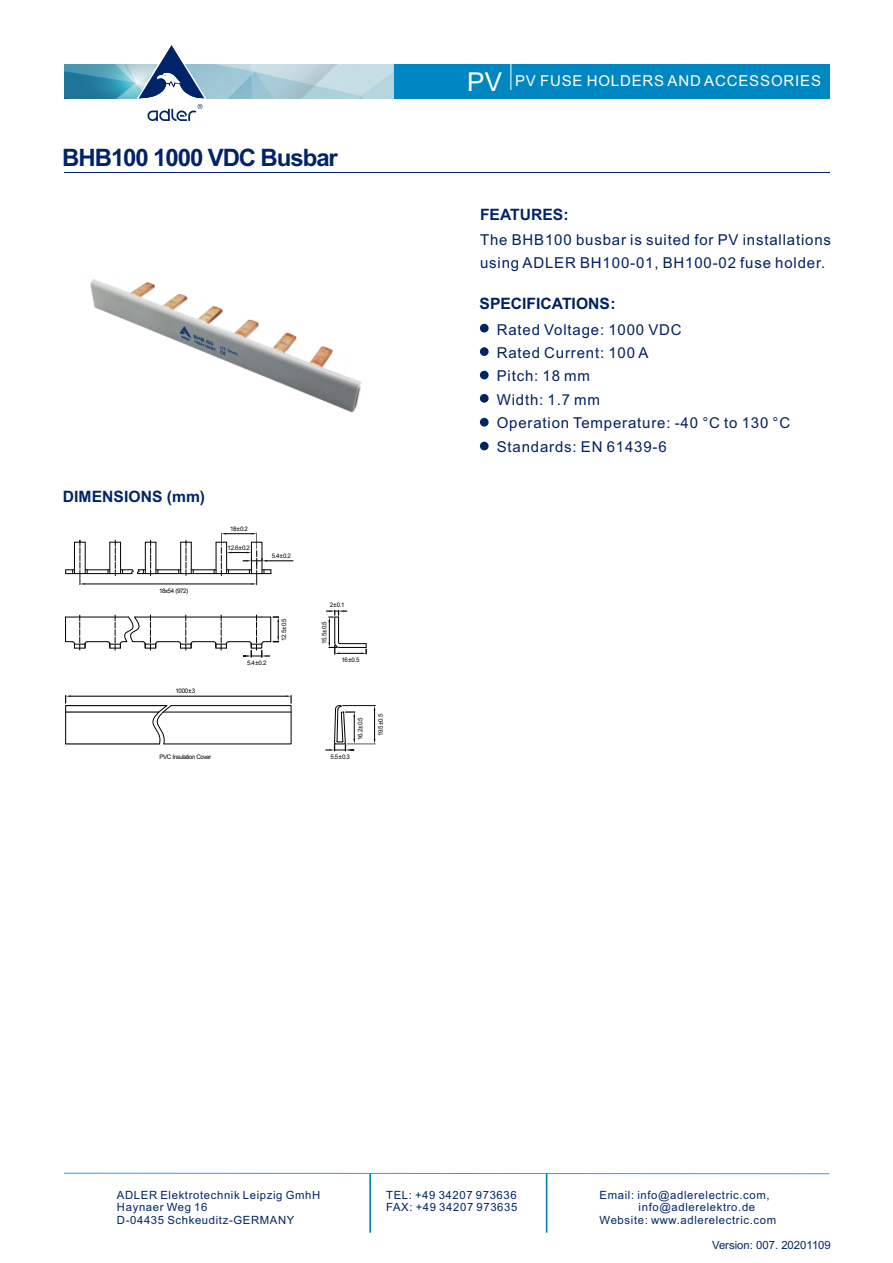
<style>
.page{position:relative;width:893px;height:1263px;background:#fff}
.page>*{position:absolute;margin:0;border:0;box-sizing:border-box;transform-origin:0 0}
.t1{font:700 24px "Arial";letter-spacing:-.045em;color:#002467}
.t2{font:700 15.6px "Arial";color:#002467}
.t3{font:700 15.6px "Arial";color:#002060}
.t4{font:15px/23.4px "Arial";letter-spacing:.055em;color:#002060}
.t5{font:15px "Arial";letter-spacing:.055em;color:#fff}
.t6{font:11.4px/12.6px "Arial";letter-spacing:.055em;color:#002467}
.t7{font:11.4px "Arial";color:#002467}
.t8{font:6.3px "Arial";letter-spacing:-.065em;color:#000}
.t9{font:6.3px "Arial Unicode MS";color:#000}
.t10{font:6.15px "Arial";letter-spacing:-.065em;color:#000}
.t11{font:6.15px "Arial Unicode MS";color:#000}
.s1{font-family:"Arial Unicode MS"}
.s2{font-size:26.1px}
.s3{color:#002467}
</style>
<div class="page">
<div style="left:64px;top:64px;width:765px;height:35px;background:#0086c0"></div>
<img style="left:64px;top:64px;width:330px;height:35px">
<svg style="left:137px;top:45px;width:69px;height:76px"></svg>
<svg style="left:510px;top:64px;width:1px;height:26px"></svg>
<hr style="left:64px;top:172px;width:765px;height:1px;background:#002467">
<div style="left:480px;top:324px;width:9px;height:8px;background:#002467;border-radius:50%"></div>
<div style="left:480px;top:347px;width:9px;height:9px;background:#002467;border-radius:50%"></div>
<div style="left:480px;top:371px;width:9px;height:8px;background:#002467;border-radius:50%"></div>
<div style="left:480px;top:394px;width:9px;height:9px;background:#002467;border-radius:50%"></div>
<div style="left:480px;top:418px;width:9px;height:9px;background:#002467;border-radius:50%"></div>
<div style="left:480px;top:442px;width:9px;height:8px;background:#002467;border-radius:50%"></div>
<img style="left:90px;top:279px;width:272px;height:134px">
<hr style="left:66px;top:705px;width:101px;height:1px;background:#000">
<hr style="left:66px;top:744px;width:94px;height:1px;background:#000">
<hr style="left:66px;top:712px;width:93px;height:1px;background:#000">
<hr style="left:65px;top:706px;width:1px;height:38px;background:#000">
<svg style="left:326px;top:705px;width:49px;height:46px"></svg>
<hr style="left:70px;top:696px;width:216px;height:1px;background:#000">
<svg style="left:65px;top:695px;width:6px;height:8px"></svg>
<svg style="left:143px;top:695px;width:149px;height:50px"></svg>
<svg style="left:65px;top:615px;width:214px;height:42px"></svg>
<svg style="left:65px;top:533px;width:228px;height:52px"></svg>
<svg style="left:326px;top:610px;width:41px;height:44px"></svg>
<svg style="left:64px;top:1173px;width:766px;height:1px"></svg>
<hr style="left:546px;top:1173px;width:1px;height:60px;background:#0082aa">
<hr style="left:369px;top:1173px;width:2px;height:60px;background:#0082aa">
<h1 class="t1" style="left:62px;top:148px;width:277px">BHB100 1000 VDC Busbar</h1>
<p class="t2" style="left:63px;top:490px;width:144px">DIMENSIONS (mm)</p>
<p class="t10" style="left:159px;top:589px;width:31px">18x54 (972)</p>
<p class="t8" style="left:176px;top:688px;width:21px">1000<span class="s1">±</span>3</p>
<p class="t10" style="left:230px;top:527px;width:19px">18<span class="s1">±</span>0.2</p>
<p class="t10" style="left:228px;top:545px;width:24px">12<span class="s1">.</span>6<span class="s1">±</span>0.2</p>
<p class="t10" style="left:272px;top:554px;width:21px">5<span class="s1">.</span>4<span class="s1">±</span>0.2</p>
<p class="t10" style="left:282px;top:641px;width:24px;rotate:-90deg">12 5 0.5</p>
<p class="t11" style="left:282px;top:635px;width:10px;rotate:-90deg">. ±</p>
<p class="t10" style="left:247px;top:660px;width:21px">5<span class="s1">.</span>4<span class="s1">±</span>0.2</p>
<p class="t8" style="left:159px;top:755px;width:53px">PVC Insulation Cover</p>
<p class="t10" style="left:330px;top:603px;width:16px">2<span class="s1">±</span>0.1</p>
<p class="t10" style="left:322px;top:644px;width:24px;rotate:-90deg">15 5 0.5</p>
<p class="t11" style="left:322px;top:637px;width:10px;rotate:-90deg">. ±</p>
<p class="t10" style="left:341px;top:657px;width:19px">16<span class="s1">±</span>0.5</p>
<p class="t9" style="left:358px;top:733px;width:10px;rotate:-90deg">. ±</p>
<p class="t8" style="left:378px;top:736px;width:24px;rotate:-90deg">19 5 0.5</p>
<p class="t8" style="left:358px;top:740px;width:24px;rotate:-90deg">16 2 0.5</p>
<p class="t9" style="left:378px;top:730px;width:10px;rotate:-90deg">. ±</p>
<p class="t8" style="left:331px;top:755px;width:21px">5<span class="s1">.</span>5<span class="s1">±</span>0.3</p>
<p class="t5" style="left:467px;top:75px;width:355px"><span class="s2">PV</span> PV FUSE HOLDERS AND ACCESSORIES</p>
<p class="t2" style="left:480px;top:208px;width:90px">FEATURES:</p>
<p class="t4" style="left:480px;top:229px;width:353px">The BHB100 busbar is suited for PV installations using ADLER BH100-01, BH100-02 fuse holder.</p>
<p class="t3" style="left:480px;top:298px;width:138px">SPECIFICATIONS<span class="s3">:</span></p>
<p class="t4" style="left:497px;top:319px;width:295px">Rated Voltage: 1000 VDC<br>Rated Current: 100 A<br>Pitch: 18 mm<br>Width: 1.7 mm<br>Operation Temperature: -40 °C to 130 °C<br>Standards: EN 61439-6</p>
<p class="t6" style="left:117px;top:1189px;width:205px">ADLER Elektrotechnik Leipzig GmhH<br>Haynaer Weg 16<br>D-04435 Schkeuditz-GERMANY</p>
<p class="t6" style="left:386px;top:1189px;width:133px">TEL: +49 34207 973636<br>FAX: +49 34207 973635</p>
<p class="t6" style="left:600px;top:1189px;width:172px">Email: info@adlerelectric.com,</p>
<p class="t6" style="left:639px;top:1202px;width:118px">info@adlerelektro.de</p>
<p class="t6" style="left:600px;top:1214px;width:178px">Website: www.adlerelectric.com</p>
<p class="t7" style="left:712px;top:1241px;width:120px">Version: 007. 20201109</p>
</div>
